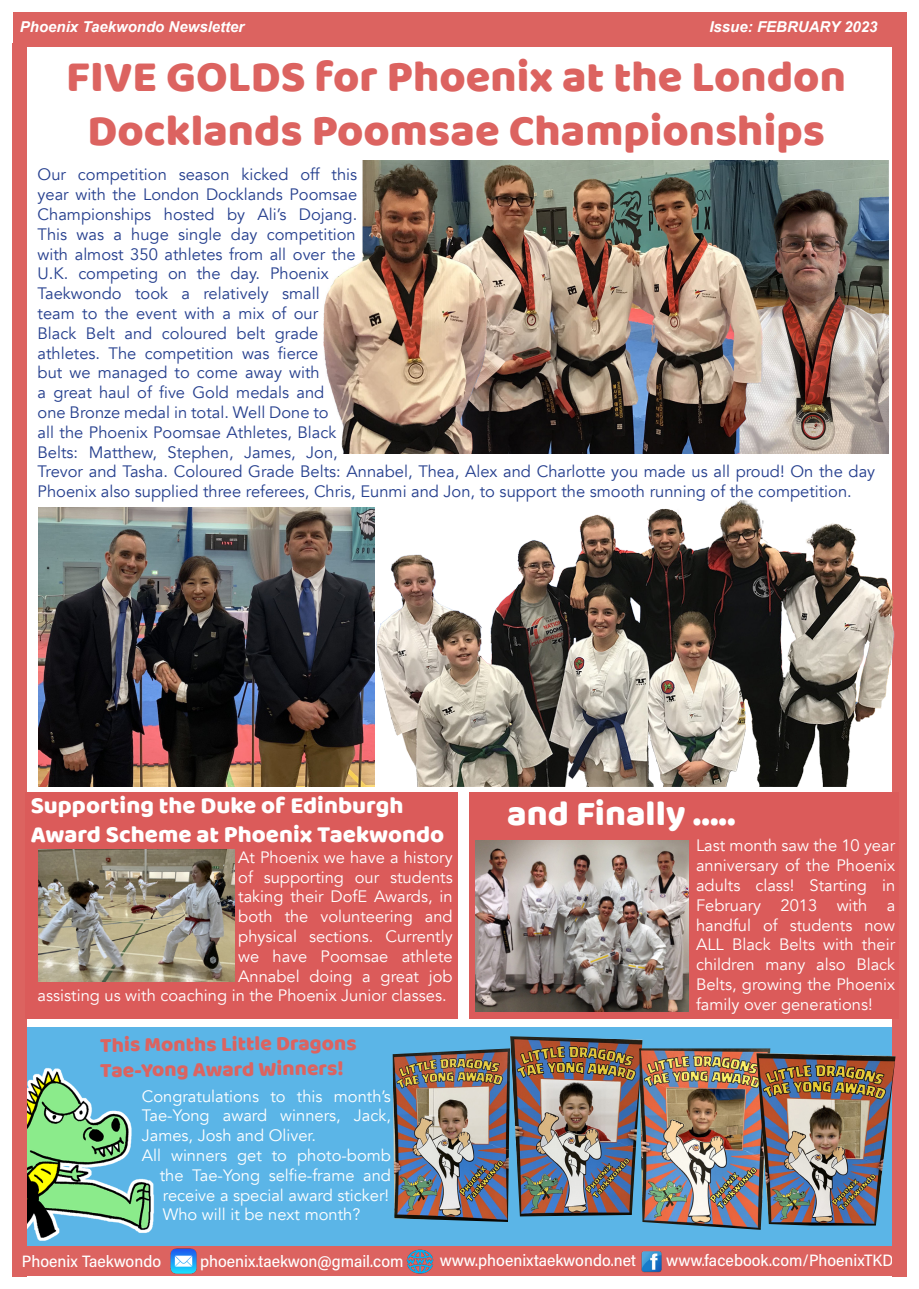
<style>
.page{position:relative;width:919px;height:1289px;background:#fff}
.page>*{position:absolute;margin:0;border:0;box-sizing:border-box;transform-origin:0 0}
.Title_Medium{font:45px/54px "Baloo";color:#dc6360;text-align:center}
.Title_Medium-2{font:36px "Baloo";color:#fff}
.Title_Medium-3{font:24px/28.8px "Baloo";color:#fff}
.Title_Small{font:21px/25px "Baloo";color:#dc6360}
.Newsletter_11pt_blue{font:16.5px/19.8px "Avenir";color:#253f8e}
.Newsletter_11pt{font:16.5px/19.8px "Avenir";color:#fff;text-align:justify}
.t1{font:16.5px "Acumin Variable Concept";color:#fff}
.t2{font:italic 700 15px "Arial";color:#fff}
</style>
<div class="page">
<div style="left:23px;top:1027px;width:875px;height:226px;background:#5bb5e7"></div>
<div style="left:13px;top:43px;width:14px;height:1233px;background:#dc6360"></div>
<div style="left:13px;top:1246px;width:893px;height:30px;background:#dc6360"></div>
<div style="left:13px;top:13px;width:893px;height:34px;background:#dc6360"></div>
<img style="left:641px;top:1251px;width:20px;height:21px">
<img style="left:170px;top:1248px;width:27px;height:26px">
<img style="left:406px;top:1249px;width:27px;height:24px">
<img style="left:27px;top:1068px;width:127px;height:173px">
<div style="left:892px;top:43px;width:14px;height:1233px;background:#dc6360"></div>
<div style="left:469px;top:792px;width:429px;height:226px;background:#db5b5a"></div>
<div style="left:25px;top:792px;width:432px;height:226px;background:#db5b5a"></div>
<img style="left:376px;top:500px;width:519px;height:286px">
<img style="left:392px;top:1048px;width:118px;height:173px">
<img style="left:510px;top:1036px;width:132px;height:180px">
<img style="left:639px;top:1048px;width:131px;height:181px">
<img style="left:323px;top:161px;width:565px;height:292px">
<img style="left:38px;top:507px;width:336px;height:279px">
<img style="left:38px;top:849px;width:196px;height:132px">
<img style="left:475px;top:840px;width:213px;height:171px">
<img style="left:756px;top:1053px;width:139px;height:172px">
<p class="t2" style="left:20px;top:17px;width:226px">Phoenix Taekwondo Newsletter</p>
<p class="t2" style="left:709px;top:17px;width:169px">Issue: FEBRUARY 2023</p>
<p class="Title_Medium" style="left:66px;top:48px;width:781px">FIVE GOLDS for Phoenix at the London<br>Docklands Poomsae Championships</p>
<p class="Newsletter_11pt_blue" style="left:38px;top:165px;width:839px">Our competition season kicked off this<br>year with the London Docklands Poomsae<br>Championships hosted by Ali’s Dojang.<br>This was a huge single day competition<br>with almost 350 athletes from all over the<br>U.K. competing on the day. Phoenix<br>Taekwondo took a relatively small<br>team to the event with a mix of our<br>Black Belt and coloured belt grade<br>athletes. The competition was fierce<br>but we managed to come away with<br>a great haul of five Gold medals and<br>one Bronze medal in total. Well Done to<br>all the Phoenix Poomsae Athletes, Black<br>Belts: Matthew, Stephen, James, Jon,<br>Trevor and Tasha. Coloured Grade Belts: Annabel, Thea, Alex and Charlotte you made us all proud! On the day Phoenix also supplied three referees, Chris, Eunmi and Jon, to support the smooth running of the competition.</p>
<p class="Title_Medium-3" style="left:31px;top:790px;width:415px">Supporting the Duke of Edinburgh<br>Award Scheme at Phoenix Taekwondo</p>
<p class="Newsletter_11pt" style="left:238px;top:847px;width:216px">At Phoenix we have a history</p>
<p class="Newsletter_11pt" style="left:238px;top:867px;width:216px">of supporting our students</p>
<p class="Newsletter_11pt" style="left:238px;top:887px;width:216px">taking their DofE Awards, in</p>
<p class="Newsletter_11pt" style="left:238px;top:906px;width:216px">both the volunteering and</p>
<p class="Newsletter_11pt" style="left:238px;top:926px;width:216px">physical sections. Currently</p>
<p class="Newsletter_11pt" style="left:238px;top:946px;width:216px">we have Poomsae athlete</p>
<p class="Newsletter_11pt" style="left:238px;top:966px;width:216px">Annabel doing a great job</p>
<p class="Newsletter_11pt" style="left:38px;top:986px;width:410px">assisting us with coaching in the Phoenix Junior classes.</p>
<p class="Title_Small" style="left:99px;top:1033px;width:258px;rotate:-1deg">This Months Little Dragons<br>Tae-Yong Award Winners!</p>
<p class="Newsletter_11pt" style="left:142px;top:1086px;width:251px">Congratulations to this month’s Tae-Yong award winners, Jack, James, Josh and Oliver.</p>
<p class="Newsletter_11pt" style="left:160px;top:1145px;width:233px;text-indent:-18px">All winners get to photo-bomb the Tae-Yong selfie-frame and receive a special award sticker!</p>
<p class="Newsletter_11pt" style="left:163px;top:1204px;width:199px">Who will it be next month?</p>
<p class="Title_Medium-2" style="left:507px;top:791px;width:230px">and Finally .....</p>
<p class="Newsletter_11pt" style="left:696px;top:836px;width:201px">Last month saw the 10 year anniversary of the Phoenix adults class! Starting in February 2013 with a handful of students now ALL Black Belts with their children many also Black Belts, growing the Phoenix family over generations!</p>
<p class="t1" style="left:22px;top:1249px;width:141px">Phoenix Taekwondo</p>
<p class="t1" style="left:200px;top:1249px;width:205px">phoenix.taekwon@gmail.com</p>
<p class="t1" style="left:439px;top:1248px;width:198px">www.phoenixtaekwondo.net</p>
<p class="t1" style="left:666px;top:1249px;width:228px">www.facebook.com/PhoenixTKD</p>
</div>
